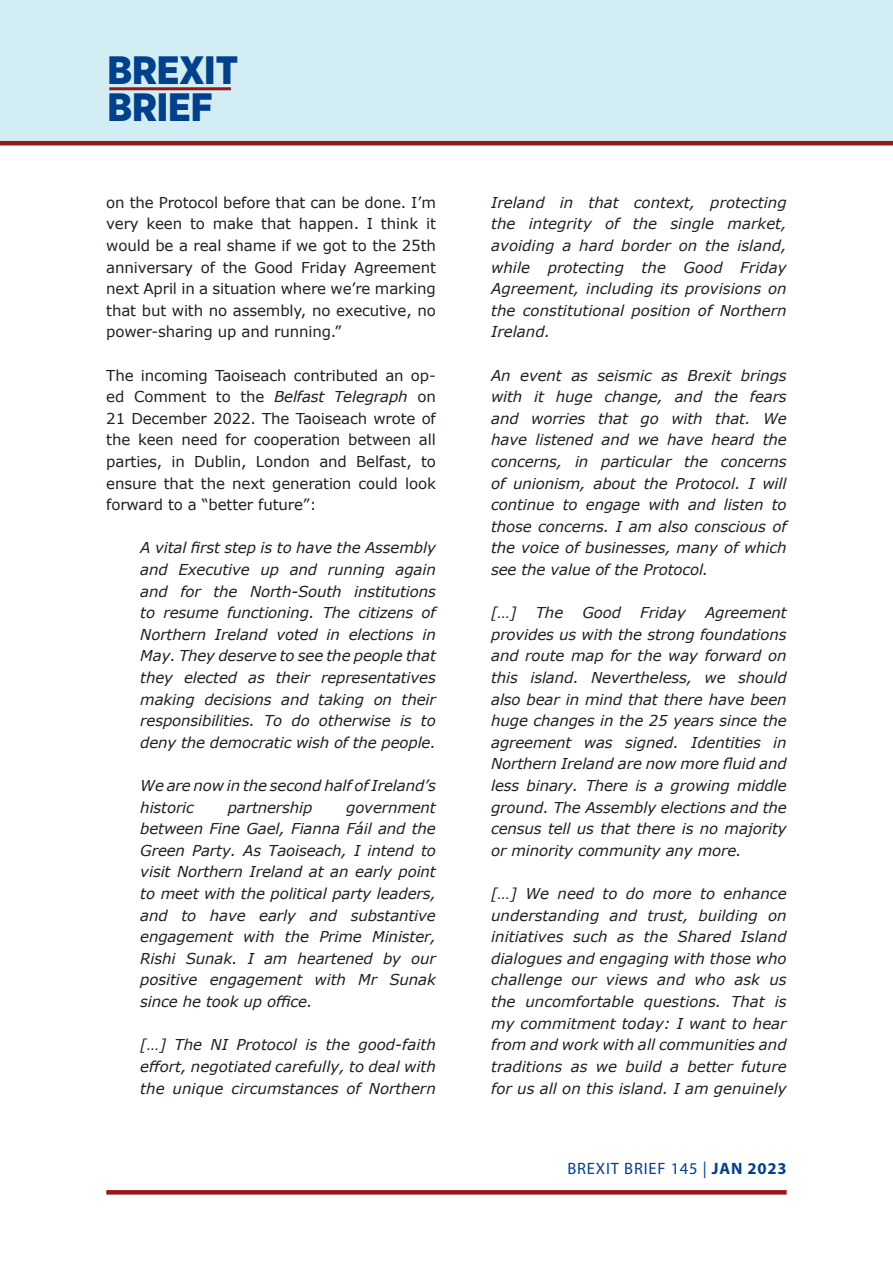
<style>
.page{position:relative;width:893px;height:1263px;background:#fff}
.page>*{position:absolute;margin:0;border:0;box-sizing:border-box;transform-origin:0 0}
.t1{font:900 39.6px/37.5px "Gotham Narrow";color:#00408d}
.t2{font:16.5px "Myriad Pro";letter-spacing:.05em;color:#00408d}
.t3{font:italic 15px/21.6px "Verdana";letter-spacing:-.01em;color:#231f20;text-align:justify}
.t4{font:15px/21.6px "Verdana";letter-spacing:-.01em;color:#231f20;text-align:justify}
.s1{font-style:italic}
.s2{font-weight:700}
</style>
<div class="page">
<div style="left:0;top:0;width:893px;height:142px;background:#d2edf3"></div>
<hr style="left:0;top:141px;width:893px;height:4px;background:#971819">
<hr style="left:109px;top:87px;width:122px;height:3px;background:#971819">
<svg style="left:106px;top:1190px;width:681px;height:4px;background:#991d1e"></svg>
<h1 class="t1" style="left:107px;top:51px;width:132px">BREXIT<br>BRIEF</h1>
<p class="t4" style="left:106px;top:191px;width:331px">on the Protocol before that can be done. I’m very keen to make that happen. I think it would be a real shame if we got to the 25th anniversary of the Good Friday Agreement next April in a situation where we’re marking that but with no assembly, no executive, no power-sharing up and running.”</p>
<p class="t4" style="left:106px;top:364px;width:331px">The incoming Taoiseach contributed an op&shy;ed Comment to the <span class="s1">Belfast Telegraph</span> on 21 December 2022. The Taoiseach wrote of the keen need for cooperation between all parties, in Dublin, London and Belfast, to ensure that the next generation could look forward to a “better future”:</p>
<p class="t3" style="left:140px;top:537px;width:297px">A vital first step is to have the Assembly and Executive up and running again and for the North-South institutions to resume functioning. The citizens of Northern Ireland voted in elections in May. They deserve to see the people that they elected as their representatives making decisions and taking on their responsibilities. To do otherwise is to deny the democratic wish of the people.</p>
<p class="t3" style="left:140px;top:775px;width:297px">We are now in the second half of Ireland’s historic</p>
<p class="t3" style="left:228px;top:796px;width:86px">partnership</p>
<p class="t3" style="left:140px;top:796px;width:297px;text-indent:206px">government between Fine Gael, Fianna Fáil and the Green Party. As Taoiseach, I intend to visit Northern Ireland at an early point to meet with the political party leaders, and to have early and substantive engagement with the Prime Minister, Rishi Sunak. I am heartened by our positive engagement with Mr Sunak since he took up office.</p>
<p class="t3" style="left:140px;top:1034px;width:297px">[…] The NI Protocol is the good-faith effort, negotiated carefully, to deal with the unique circumstances of Northern</p>
<p class="t3" style="left:491px;top:191px;width:297px">Ireland in that context, protecting the integrity of the single market, avoiding a hard border on the island, while protecting the Good Friday Agreement, including its provisions on the constitutional position of Northern Ireland.</p>
<p class="t3" style="left:491px;top:364px;width:297px">An event as seismic as Brexit brings with it huge change, and the fears and worries that go with that. We have listened and we have heard the concerns, in particular the concerns of unionism, about the Protocol. I will continue to engage with and listen to those concerns. I am also conscious of the voice of businesses, many of which see the value of the Protocol.</p>
<p class="t3" style="left:491px;top:602px;width:27px">[…]</p>
<p class="t3" style="left:536px;top:602px;width:29px">The</p>
<p class="t3" style="left:582px;top:602px;width:40px">Good</p>
<p class="t3" style="left:640px;top:602px;width:47px">Friday</p>
<p class="t3" style="left:491px;top:602px;width:297px;text-indent:214px">Agreement provides us with the strong foundations and route map for the way forward on this island. Nevertheless, we should also bear in mind that there have been huge changes in the 25 years since the agreement was signed. Identities in Northern Ireland are now more fluid and less binary. There is a growing middle ground. The Assembly elections and the census tell us that there is no majority or minority community any more.</p>
<p class="t3" style="left:491px;top:883px;width:297px">[…] We need to do more to enhance understanding and trust, building on initiatives such as the Shared Island dialogues and engaging with those who challenge our views and who ask us the uncomfortable questions. That is my commitment today: I want to hear from and work with all communities and traditions as we build a better future for us all on this island. I am genuinely</p>
<p class="t2" style="left:567px;top:1158px;width:221px">BREXIT BRIEF 145 | <span class="s2">JAN 2023</span></p>
</div>
